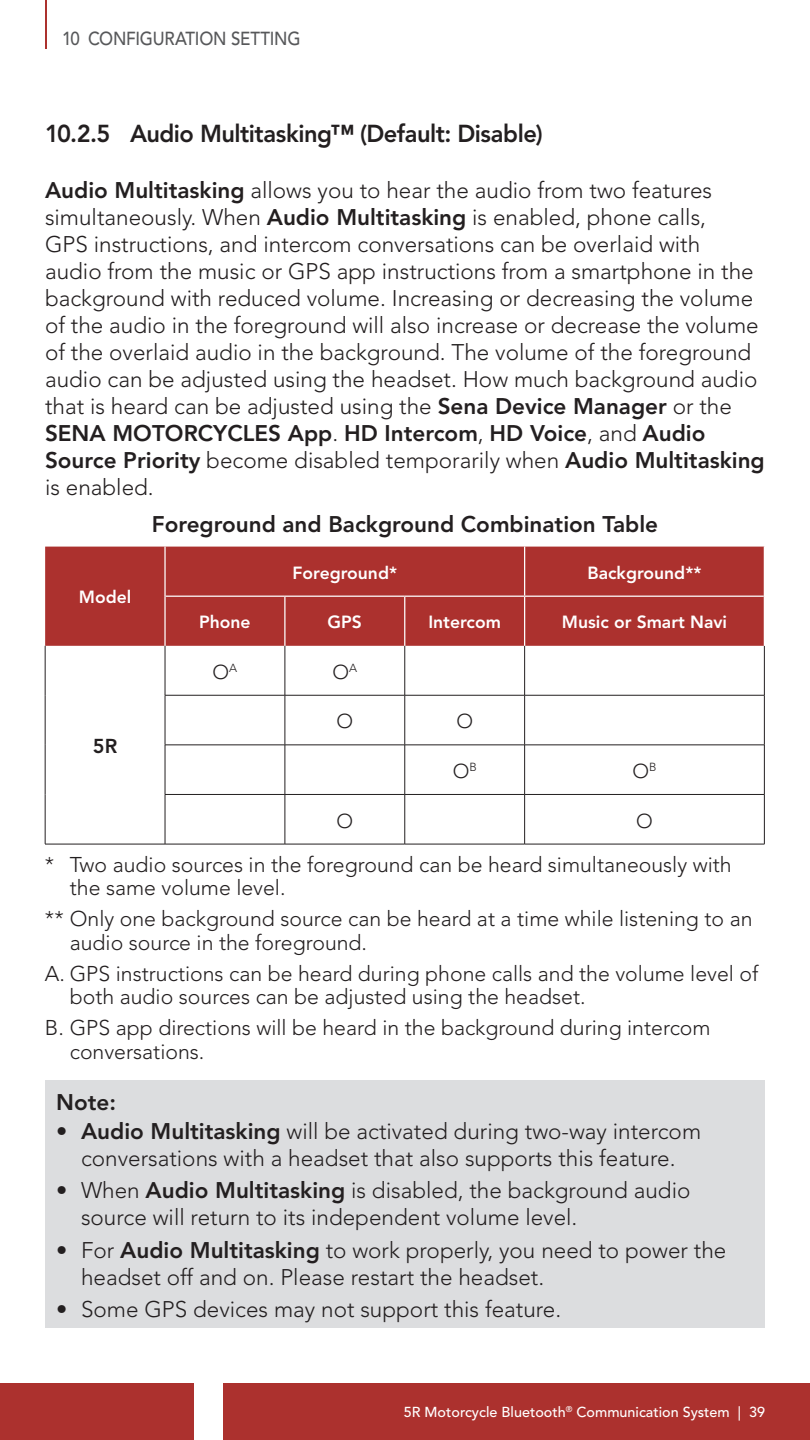
<style>
.page{position:relative;width:810px;height:1440px;background:#fff}
.page>*{position:absolute;margin:0;border:0;box-sizing:border-box;transform-origin:0 0}
.t1{font:800 24.38px "Avenir LT Std";letter-spacing:-.02em;color:#231f20}
.t2{font:300 22.5px/27px "Avenir LT Std";color:#231f20}
.t3{font:800 22.5px "Avenir LT Std";color:#231f20}
.t4{font:300 21.25px/23.8px "Avenir LT Std";color:#231f20}
.t5{font:300 20px "Avenir LT Std";color:#231f20}
.t6{font:800 20px "Avenir LT Std";color:#231f20}
.t7{font:500 18.75px "Avenir LT Std";letter-spacing:-.015em;color:#57585a;scale:.9 1}
.t8{font:800 17.5px "Avenir LT Std";color:#fff}
.t9{font:500 14.38px "Avenir LT Std";color:#fff}
.s1{font-weight:800}
</style>
<div class="page">
<div style="left:0;top:1383px;width:194px;height:57px;background:#ac312e"></div>
<div style="left:223px;top:1383px;width:587px;height:57px;background:#ac312e"></div>
<hr style="left:45px;top:0;width:1px;height:49px;background:#ac312e">
<div style="left:45px;top:547px;width:719px;height:99px;background:#ac312e"></div>
<hr style="left:45px;top:646px;width:1px;height:49px;background:#231f20">
<hr style="left:165px;top:646px;width:1px;height:49px;background:#231f20">
<hr style="left:285px;top:646px;width:1px;height:49px;background:#231f20">
<hr style="left:405px;top:646px;width:1px;height:49px;background:#231f20">
<hr style="left:524px;top:646px;width:1px;height:49px;background:#231f20">
<hr style="left:764px;top:646px;width:1px;height:49px;background:#231f20">
<hr style="left:45px;top:695px;width:1px;height:50px;background:#231f20">
<hr style="left:165px;top:695px;width:120px;height:1px;background:#231f20">
<hr style="left:165px;top:695px;width:1px;height:50px;background:#231f20">
<hr style="left:285px;top:695px;width:120px;height:1px;background:#231f20">
<hr style="left:285px;top:695px;width:1px;height:50px;background:#231f20">
<hr style="left:405px;top:695px;width:120px;height:1px;background:#231f20">
<hr style="left:405px;top:695px;width:1px;height:50px;background:#231f20">
<hr style="left:525px;top:695px;width:240px;height:1px;background:#231f20">
<hr style="left:524px;top:695px;width:1px;height:50px;background:#231f20">
<hr style="left:764px;top:695px;width:1px;height:50px;background:#231f20">
<hr style="left:45px;top:745px;width:1px;height:49px;background:#231f20">
<hr style="left:165px;top:745px;width:120px;height:1px;background:#231f20">
<hr style="left:165px;top:745px;width:1px;height:49px;background:#231f20">
<hr style="left:285px;top:745px;width:120px;height:1px;background:#231f20">
<hr style="left:285px;top:745px;width:1px;height:49px;background:#231f20">
<hr style="left:405px;top:745px;width:120px;height:1px;background:#231f20">
<hr style="left:405px;top:745px;width:1px;height:49px;background:#231f20">
<hr style="left:525px;top:745px;width:240px;height:1px;background:#231f20">
<hr style="left:524px;top:745px;width:1px;height:49px;background:#231f20">
<hr style="left:764px;top:745px;width:1px;height:49px;background:#231f20">
<hr style="left:45px;top:794px;width:1px;height:50px;background:#231f20">
<hr style="left:165px;top:794px;width:120px;height:1px;background:#231f20">
<hr style="left:165px;top:795px;width:1px;height:49px;background:#231f20">
<hr style="left:285px;top:794px;width:120px;height:1px;background:#231f20">
<hr style="left:285px;top:795px;width:1px;height:49px;background:#231f20">
<hr style="left:405px;top:794px;width:120px;height:1px;background:#231f20">
<hr style="left:405px;top:795px;width:1px;height:49px;background:#231f20">
<hr style="left:525px;top:794px;width:240px;height:1px;background:#231f20">
<hr style="left:524px;top:795px;width:1px;height:49px;background:#231f20">
<hr style="left:764px;top:795px;width:1px;height:49px;background:#231f20">
<hr style="left:45px;top:844px;width:120px;height:1px;background:#231f20">
<hr style="left:165px;top:844px;width:120px;height:1px;background:#231f20">
<hr style="left:285px;top:844px;width:120px;height:1px;background:#231f20">
<hr style="left:405px;top:844px;width:120px;height:1px;background:#231f20">
<hr style="left:525px;top:844px;width:240px;height:1px;background:#231f20">
<hr style="left:164px;top:547px;width:2px;height:49px;background:#fff">
<hr style="left:524px;top:547px;width:1px;height:49px;background:#fff">
<hr style="left:164px;top:596px;width:2px;height:50px;background:#fff">
<hr style="left:284px;top:597px;width:2px;height:49px;background:#fff">
<hr style="left:404px;top:597px;width:1px;height:49px;background:#fff">
<hr style="left:524px;top:597px;width:1px;height:49px;background:#fff">
<hr style="left:166px;top:596px;width:119px;height:1px;background:#fff">
<hr style="left:285px;top:596px;width:120px;height:1px;background:#fff">
<hr style="left:405px;top:596px;width:120px;height:1px;background:#fff">
<hr style="left:525px;top:596px;width:239px;height:1px;background:#fff">
<div style="left:45px;top:1080px;width:720px;height:248px;background:#dcdddf"></div>
<p class="t7" style="left:62px;top:28px;width:267px">10 CONFIGURATION SETTING</p>
<p class="t1" style="left:45px;top:120px;width:499px">10.2.5 Audio Multitasking™ (Default: Disable)</p>
<p class="t2" style="left:45px;top:177px;width:721px"><span class="s1">Audio Multitasking</span> allows you to hear the audio from two features simultaneously. When <span class="s1">Audio Multitasking</span> is enabled, phone calls,<br>GPS instructions, and intercom conversations can be overlaid with<br>audio from the music or GPS app instructions from a smartphone in the background with reduced volume. Increasing or decreasing the volume of the audio in the foreground will also increase or decrease the volume of the overlaid audio in the background. The volume of the foreground audio can be adjusted using the headset. How much background audio that is heard can be adjusted using the <span class="s1">Sena Device Manager</span> or the <span class="s1">SENA MOTORCYCLES App</span>. <span class="s1">HD Intercom</span>, <span class="s1">HD Voice</span>, and <span class="s1">Audio Source Priority</span> become disabled temporarily when <span class="s1">Audio Multitasking </span>is enabled.</p>
<p class="t3" style="left:152px;top:511px;width:508px">Foreground and Background Combination Table</p>
<p class="t8" style="left:79px;top:587px;width:54px">Model</p>
<p class="t8" style="left:292px;top:562px;width:106px">Foreground*</p>
<p class="t8" style="left:587px;top:562px;width:116px">Background**</p>
<p class="t8" style="left:199px;top:612px;width:53px">Phone</p>
<p class="t8" style="left:328px;top:612px;width:36px">GPS</p>
<p class="t8" style="left:428px;top:612px;width:74px">Intercom</p>
<p class="t8" style="left:562px;top:612px;width:167px">Music or Smart Navi</p>
<p class="t5" style="left:213px;top:660px;width:26px">O<sup>A</sup></p>
<p class="t5" style="left:332px;top:660px;width:26px">O<sup>A</sup></p>
<p class="t5" style="left:336px;top:710px;width:18px">O</p>
<p class="t5" style="left:456px;top:710px;width:18px">O</p>
<p class="t5" style="left:453px;top:759px;width:26px">O<sup>B</sup></p>
<p class="t5" style="left:632px;top:759px;width:26px">O<sup>B</sup></p>
<p class="t5" style="left:336px;top:809px;width:18px">O</p>
<p class="t5" style="left:636px;top:809px;width:18px">O</p>
<p class="t4" style="left:70px;top:852px;width:663px;text-indent:-25px">* Two audio sources in the foreground can be heard simultaneously with the same volume level.</p>
<p class="t4" style="left:70px;top:907px;width:684px;text-indent:-25px">** Only one background source can be heard at a time while listening to an audio source in the foreground.</p>
<p class="t4" style="left:70px;top:962px;width:690px;text-indent:-25px">A. GPS instructions can be heard during phone calls and the volume level of both audio sources can be adjusted using the headset.</p>
<p class="t4" style="left:70px;top:1016px;width:642px;text-indent:-25px">B. GPS app directions will be heard in the background during intercom conversations.</p>
<p class="t3" style="left:56px;top:1089px;width:61px">Note:</p>
<p class="t2" style="left:56px;top:1118px;width:646px;text-align:center">• <span class="s1">Audio Multitasking</span> will be activated during two-way intercom conversations with a headset that also supports this feature.</p>
<p class="t2" style="left:81px;top:1177px;width:611px;text-indent:-25px">• When <span class="s1">Audio Multitasking</span> is disabled, the background audio source will return to its independent volume level.</p>
<p class="t2" style="left:81px;top:1236px;width:647px;text-indent:-25px">• For <span class="s1">Audio Multitasking</span> to work properly, you need to power the headset off and on. Please restart the headset.</p>
<p class="t2" style="left:56px;top:1296px;width:507px">• Some GPS devices may not support this feature.</p>
<p class="t6" style="left:93px;top:734px;width:26px">5R</p>
<p class="t9" style="left:404px;top:1404px;width:363px">5R Motorcycle Bluetooth<sup>®</sup> Communication System | 39</p>
</div>
